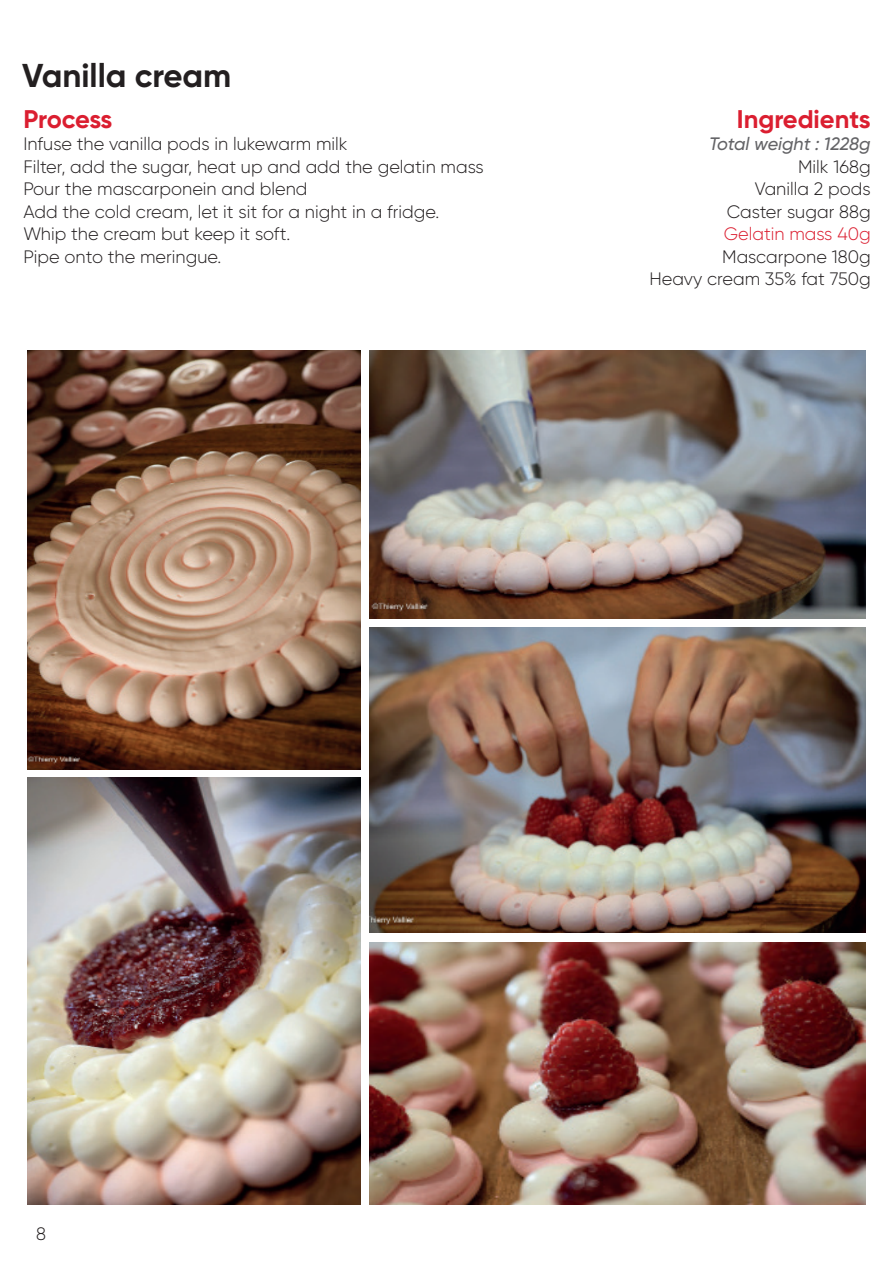
<style>
.page{position:relative;width:893px;height:1263px;background:#fff}
.page>*{position:absolute;margin:0;border:0;box-sizing:border-box;transform-origin:0 0}
.t1{font:700 33px "Gilroy";color:#231f20}
.t2{font:700 25.5px "Gilroy";color:#db1e30}
.t3{font:300 18px/22.5px "Gilroy";color:#231f20;text-align:right}
.t4{font:italic 500 18px "Gilroy";color:#636366}
.t5{font:300 18px "Gilroy";color:#db1e30}
</style>
<div class="page">
<img style="left:369px;top:627px;width:496px;height:306px">
<img style="left:28px;top:350px;width:332px;height:419px">
<img style="left:28px;top:778px;width:332px;height:426px">
<img style="left:369px;top:350px;width:496px;height:268px">
<img style="left:369px;top:943px;width:496px;height:261px">
<h1 class="t1" style="left:22px;top:55px;width:211px">Vanilla cream</h1>
<h2 class="t2" style="left:23px;top:103px;width:91px">Process</h2>
<p class="t3" style="left:23px;top:132px;width:462px;text-align:left">Infuse the vanilla pods in lukewarm milk<br>Filter, add the sugar, heat up and add the gelatin mass Pour the mascarponein and blend<br>Add the cold cream, let it sit for a night in a fridge.<br>Whip the cream but keep it soft.<br>Pipe onto the meringue.</p>
<h2 class="t2" style="left:737px;top:103px;width:135px">Ingredients</h2>
<p class="t4" style="left:709px;top:133px;width:163px">Total weight : 1228g</p>
<p class="t3" style="left:727px;top:155px;width:145px">Milk 168g<br>Vanilla 2 pods<br>Caster sugar 88g</p>
<p class="t5" style="left:724px;top:223px;width:148px">Gelatin mass 40g</p>
<p class="t3" style="left:649px;top:245px;width:223px">Mascarpone 180g<br>Heavy cream 35% fat 750g</p>
<p class="t3" style="left:36px;top:1222px;width:11px">8</p>
</div>
